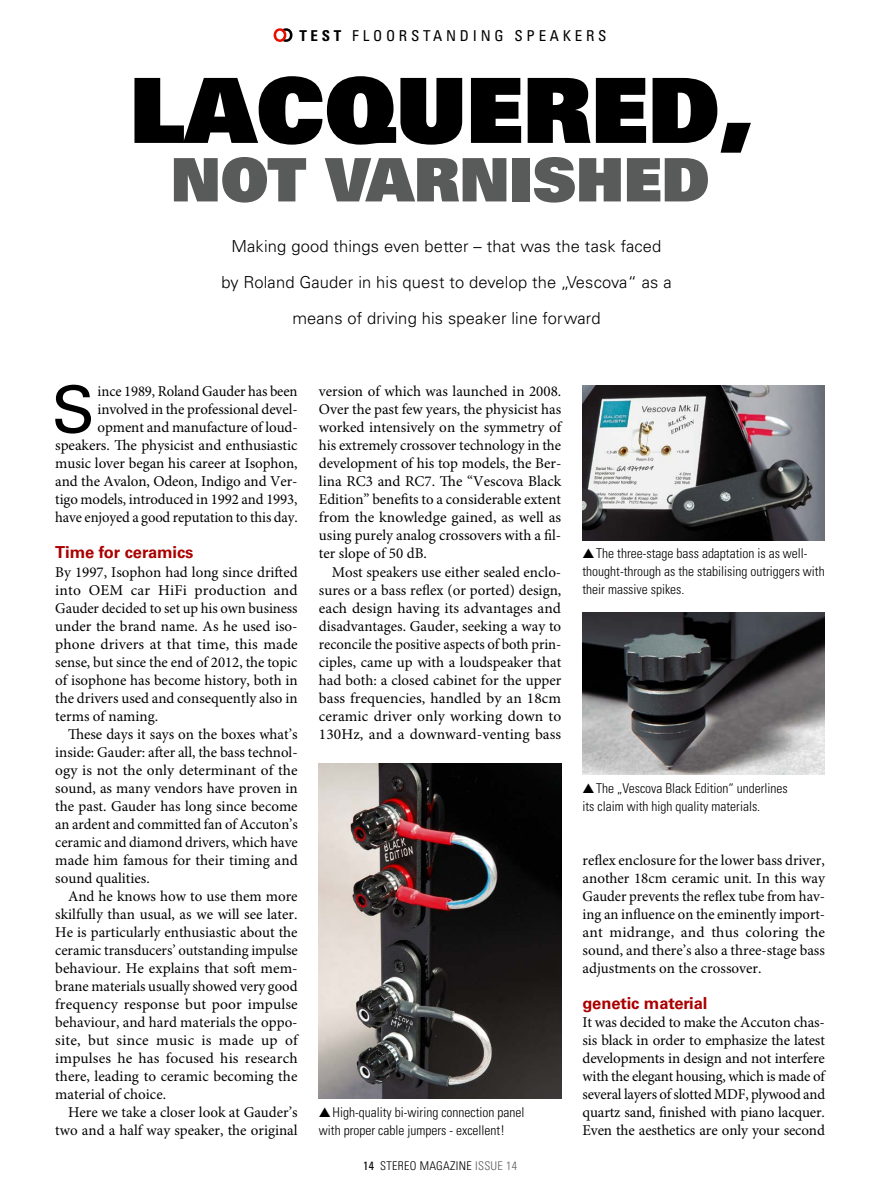
<style>
.page{position:relative;width:893px;height:1191px;background:#fff}
.page>*{position:absolute;margin:0;border:0;box-sizing:border-box;transform-origin:0 0}
.t1{font:90px "Univers LT Std X Black";color:#000}
.t2{font:64.8px "Univers LT Std";color:#000}
.t3{font:60px "Univers LT Std X Black";color:#595a5a}
.t4{font:300 16.5px/36px "Univers LT Std";letter-spacing:.01em;color:#000;text-align:center}
.t5{font:700 16.5px "Univers LT Std";letter-spacing:-.005em;color:#a00}
.t6{font:15px/18px "Minion Pro";color:#000;text-align:justify}
.t7{font:condensed 15px "Univers LT Std";letter-spacing:.25em;color:#000}
.t8{font:300 condensed 13.5px/18px "Univers LT Std";color:#000}
.t9{font:300 condensed 12px "Univers LT Std";letter-spacing:.025em;color:#000}
.s1{font-weight:700}
.s2{font-size:97.5px}
.s3{font-weight:400}
.s4{color:#595a5a}
</style>
<div class="page">
<svg style="left:274px;top:28px;width:18px;height:14px"></svg>
<img style="left:319px;top:763px;width:242px;height:335px">
<img style="left:583px;top:386px;width:242px;height:154px">
<img style="left:583px;top:612px;width:242px;height:162px">
<p class="t7" style="left:299px;top:26px;width:309px"><span class="s1">TEST</span> FLOORSTANDING SPEAKERS</p>
<h1 class="t1" style="left:130px;top:51px;width:625px">LACQUERED<span class="s2">,</span></h1>
<h3 class="t3" style="left:171px;top:140px;width:540px">NOT VARNISHED</h3>
<p class="t4" style="left:221px;top:228px;width:452px">Making good things even better – that was the task faced by Roland Gauder in his quest to develop the „Vescova“ as a means of driving his speaker line forward</p>
<h2 class="t2" style="left:52px;top:371px;width:45px">S</h2>
<p class="t6" style="left:55px;top:383px;width:244px;text-align:right">ince 1989, Roland Gauder has been involved in the professional devel&shy;opment and manufacture of loud&shy;speakers. The physicist and enthusiastic music lover began his career at Isophon, and the Avalon, Odeon, Indigo and Ver&shy;tigo models, introduced in 1992 and 1993, have enjoyed a good reputation to this day.</p>
<p class="t5" style="left:55px;top:543px;width:140px">Time for ceramics</p>
<p class="t6" style="left:55px;top:563px;width:244px">By 1997, Isophon had long since drifted into OEM car HiFi production and Gauder decided to set up his own business under the brand name. As he used iso&shy;phone drivers at that time, this made sense, but since the end of 2012, the topic of isophone has become history, both in the drivers used and consequently also in terms of naming.</p>
<p class="t6" style="left:55px;top:725px;width:244px;text-indent:13px">These days it says on the boxes what’s inside: Gauder: after all, the bass technol&shy;ogy is not the only determinant of the sound, as many vendors have proven in the past. Gauder has long since become an ardent and committed fan of Accuton’s ceramic and diamond drivers, which have made him famous for their timing and sound qualities.</p>
<p class="t6" style="left:55px;top:887px;width:244px;text-indent:13px">And he knows how to use them more skilfully than usual, as we will see later.<br>He is particularly enthusiastic about the ceramic transducers’ outstanding impulse behaviour. He explains that soft mem&shy;brane materials usually showed very good frequency response but poor impulse behaviour, and hard materials the oppo&shy;site, but since music is made up of impulses he has focused his research there, leading to ceramic becoming the material of choice.</p>
<p class="t6" style="left:55px;top:1103px;width:244px;text-align:right">Here we take a closer look at Gauder’s two and a half way speaker, the original</p>
<p class="t6" style="left:319px;top:383px;width:244px">version of which was launched in 2008.<br>Over the past few years, the physicist has worked intensively on the symmetry of his extremely crossover technology in the development of his top models, the Ber&shy;lina RC3 and RC7. The “Vescova Black Edition” benefits to a considerable extent from the knowledge gained, as well as using purely analog crossovers with a fil&shy;ter slope of 50 dB.</p>
<p class="t6" style="left:319px;top:563px;width:244px;text-indent:13px">Most speakers use either sealed enclo&shy;sures or a bass reflex (or ported) design, each design having its advantages and disadvantages. Gauder, seeking a way to reconcile the positive aspects of both prin&shy;ciples, came up with a loudspeaker that had both: a closed cabinet for the upper bass frequencies, handled by an 18cm ceramic driver only working down to 130Hz, and a downward-venting bass</p>
<p class="t8" style="left:319px;top:1103px;width:207px">▲High-quality bi-wiring connection panel with proper cable jumpers - excellent!</p>
<p class="t9" style="left:363px;top:1158px;width:156px"><span class="s3">14</span> STEREO MAGAZINE <span class="s4">ISSUE 14</span></p>
<p class="t8" style="left:583px;top:545px;width:244px">▲The three-stage bass adaptation is as well&shy;thought-through as the stabilising outriggers with their massive spikes.</p>
<p class="t8" style="left:583px;top:779px;width:207px">▲The „Vescova Black Edition“ underlines its claim with high quality materials.</p>
<p class="t6" style="left:583px;top:851px;width:244px">reflex enclosure for the lower bass driver, another 18cm ceramic unit. In this way Gauder prevents the reflex tube from hav&shy;ing an influence on the eminently import&shy;ant midrange, and thus coloring the sound, and there’s also a three-stage bass adjustments on the crossover.</p>
<p class="t5" style="left:583px;top:993px;width:126px">genetic material</p>
<p class="t6" style="left:583px;top:1013px;width:244px">It was decided to make the Accuton chas&shy;sis black in order to emphasize the latest developments in design and not interfere with the elegant housing, which is made of several layers of slotted MDF, plywood and quartz sand, finished with piano lacquer.<br>Even the aesthetics are only your second</p>
</div>
